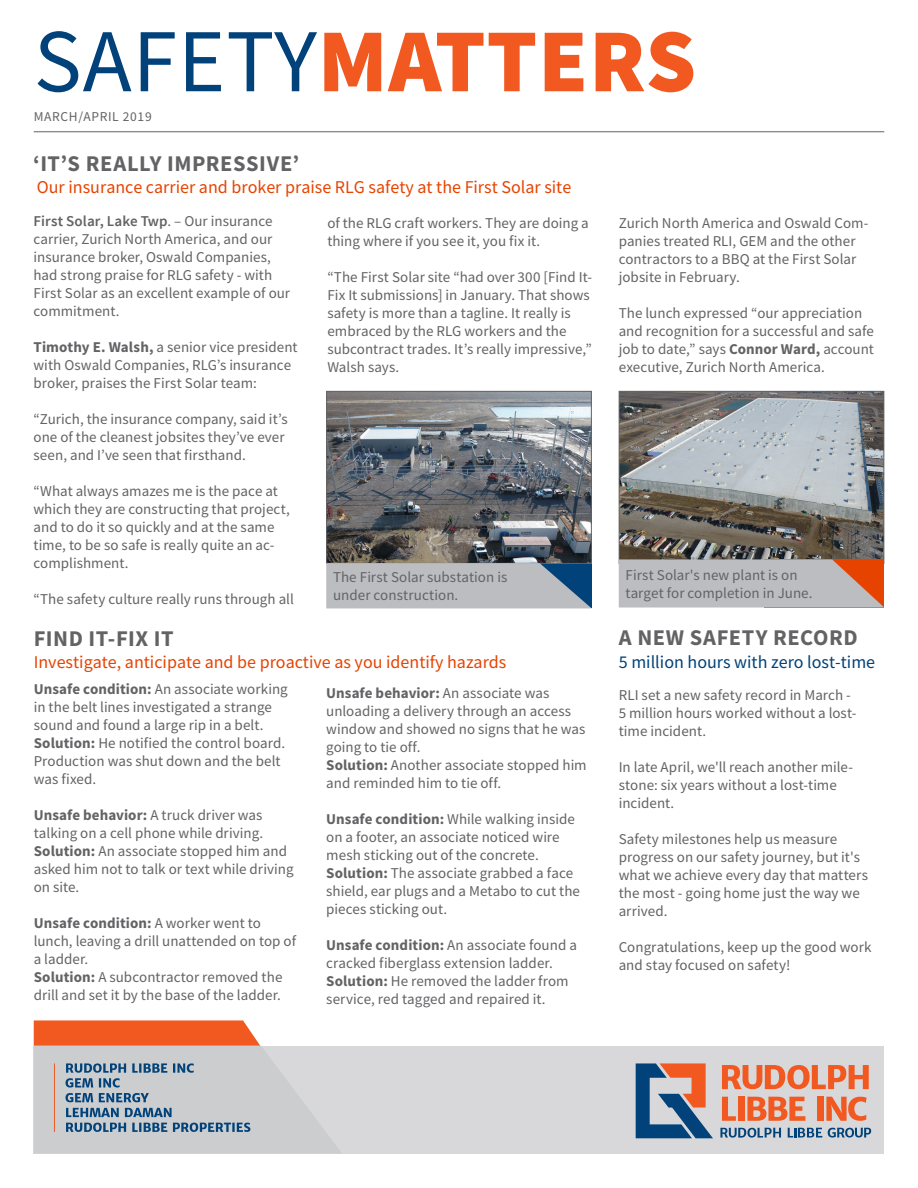
<style>
.page{position:relative;width:918px;height:1188px;background:#fff}
.page>*{position:absolute;margin:0;border:0;box-sizing:border-box;transform-origin:0 0}
.t1{font:900 90px "Source Sans Pro";letter-spacing:.01em;color:#f15921}
.t2{font:700 22.5px "Source Sans Pro";letter-spacing:.025em;color:#636366}
.t3{font:18px "Source Sans Pro";color:#e74300}
.t4{font:18px "Source Sans Pro";color:#004279}
.t5{font:15px/18px "Source Sans Pro";letter-spacing:.005em;color:#636366}
.Issue_Info{font:13.5px "Source Sans Pro";letter-spacing:.05em;color:#636366}
.s1{font-weight:400;color:#004279}
.s2{font-weight:600}
.s3{font-weight:700}
</style>
<div class="page">
<hr style="left:34px;top:132px;width:850px;height:1px;background:#636366">
<div style="left:34px;top:1046px;width:850px;height:108px;background:#d8d8da"></div>
<svg style="left:34px;top:1020px;width:307px;height:133px"></svg>
<svg style="left:636px;top:1063px;width:77px;height:75px"></svg>
<svg style="left:722px;top:1065px;width:147px;height:24px"></svg>
<svg style="left:722px;top:1097px;width:14px;height:24px"></svg>
<div style="left:738px;top:1097px;width:6px;height:24px;background:#f15921"></div>
<svg style="left:747px;top:1097px;width:58px;height:24px"></svg>
<div style="left:818px;top:1097px;width:6px;height:24px;background:#f15921"></div>
<svg style="left:826px;top:1097px;width:41px;height:24px"></svg>
<svg style="left:720px;top:1128px;width:61px;height:10px"></svg>
<svg style="left:788px;top:1128px;width:34px;height:10px"></svg>
<svg style="left:828px;top:1128px;width:43px;height:10px"></svg>
<img style="left:621px;top:393px;width:261px;height:166px">
<div style="left:619px;top:391px;width:265px;height:173px;border:1px solid #636366"></div>
<img style="left:328px;top:393px;width:262px;height:169px">
<div style="left:326px;top:391px;width:266px;height:173px;border:1px solid #636366"></div>
<svg style="left:326px;top:563px;width:266px;height:45px;background:#a9b0b8"></svg>
<svg style="left:619px;top:559px;width:265px;height:49px;background:#c0b0ab"></svg>
<h1 class="t1" style="left:34px;top:-1px;width:664px"><span class="s1">SAFETY</span>MATTERS</h1>
<p class="Issue_Info" style="left:34px;top:108px;width:119px">MARCH/APRIL 2019</p>
<p class="t2" style="left:33px;top:148px;width:268px">‘IT’S REALLY IMPRESSIVE’</p>
<p class="t3" style="left:37px;top:176px;width:536px">Our insurance carrier and broker praise RLG safety at the First Solar site</p>
<p class="t5" style="left:34px;top:212px;width:258px"><span class="s2">First Solar, Lake Twp</span>. – Our insurance carrier, Zurich North America, and our insurance broker, Oswald Companies, had strong praise for RLG safety - with First Solar as an excellent example of our commitment.</p>
<p class="t5" style="left:34px;top:338px;width:266px"><span class="s3">Timothy E. Walsh,</span> a senior vice president with Oswald Companies, RLG’s insurance broker, praises the First Solar team:</p>
<p class="t5" style="left:34px;top:410px;width:256px">“Zurich, the insurance company, said it’s one of the cleanest jobsites they’ve ever seen, and I’ve seen that firsthand.</p>
<p class="t5" style="left:34px;top:482px;width:258px">“What always amazes me is the pace at which they are constructing that project, and to do it so quickly and at the same time, to be so safe is really quite an ac&shy;complishment.</p>
<p class="t5" style="left:34px;top:590px;width:262px">“The safety culture really runs through all</p>
<p class="t5" style="left:327px;top:214px;width:263px">of the RLG craft workers. They are doing a thing where if you see it, you fix it.</p>
<p class="t5" style="left:327px;top:268px;width:266px">“The First Solar site “had over 300 [Find It-Fix It submissions] in January. That shows safety is more than a tagline. It really is embraced by the RLG workers and the subcontract trades. It’s really impressive,”</p>
<p class="t5" style="left:327px;top:358px;width:74px">Walsh says.</p>
<p class="t5" style="left:333px;top:568px;width:176px">The First Solar substation is under construction.</p>
<p class="t2" style="left:34px;top:623px;width:141px">FIND IT-FIX IT</p>
<p class="t3" style="left:34px;top:651px;width:474px">Investigate, anticipate and be proactive as you identify hazards</p>
<p class="t5" style="left:34px;top:680px;width:256px"><span class="s3">Unsafe condition:</span> An associate working in the belt lines investigated a strange sound and found a large rip in a belt.</p>
<p class="t5" style="left:34px;top:734px;width:253px"><span class="s3">Solution:</span> He notified the control board.<br>Production was shut down and the belt was fixed.</p>
<p class="t5" style="left:34px;top:806px;width:231px"><span class="s3">Unsafe behavior:</span> A truck driver was talking on a cell phone while driving.</p>
<p class="t5" style="left:34px;top:842px;width:261px"><span class="s3">Solution:</span> An associate stopped him and asked him not to talk or text while driving on site.</p>
<p class="t5" style="left:34px;top:914px;width:264px"><span class="s3">Unsafe condition:</span> A worker went to lunch, leaving a drill unattended on top of a ladder.</p>
<p class="t5" style="left:34px;top:968px;width:250px"><span class="s3">Solution:</span> A subcontractor removed the drill and set it by the base of the ladder.</p>
<p class="t5" style="left:326px;top:684px;width:261px"><span class="s3">Unsafe behavior:</span> An associate was unloading a delivery through an access window and showed no signs that he was going to tie off.</p>
<p class="t5" style="left:326px;top:756px;width:262px"><span class="s3">Solution:</span> Another associate stopped him and reminded him to tie off.</p>
<p class="t5" style="left:326px;top:810px;width:250px"><span class="s3">Unsafe condition:</span> While walking inside on a footer, an associate noticed wire mesh sticking out of the concrete.</p>
<p class="t5" style="left:326px;top:864px;width:255px"><span class="s3">Solution:</span> The associate grabbed a face shield, ear plugs and a Metabo to cut the pieces sticking out.</p>
<p class="t5" style="left:326px;top:936px;width:252px"><span class="s3">Unsafe condition:</span> An associate found a cracked fiberglass extension ladder.</p>
<p class="t5" style="left:326px;top:972px;width:244px"><span class="s3">Solution:</span> He removed the ladder from service, red tagged and repaired it.</p>
<p class="t5" style="left:619px;top:214px;width:251px">Zurich North America and Oswald Com&shy;panies treated RLI, GEM and the other contractors to a BBQ at the First Solar jobsite in February.</p>
<p class="t5" style="left:619px;top:304px;width:257px">The lunch expressed “our appreciation and recognition for a successful and safe job to date,” says <span class="s3">Connor Ward,</span> account executive, Zurich North America.</p>
<p class="t5" style="left:626px;top:566px;width:188px">First Solar's new plant is on target for completion in June.</p>
<p class="t2" style="left:619px;top:623px;width:241px">A NEW SAFETY RECORD</p>
<p class="t4" style="left:619px;top:651px;width:258px">5 million hours with zero lost-time</p>
<p class="t5" style="left:619px;top:686px;width:234px">RLI set a new safety record in March -</p>
<p class="t5" style="left:619px;top:704px;width:239px">5 million hours worked without a lost&shy;time incident.</p>
<p class="t5" style="left:619px;top:758px;width:236px">In late April, we'll reach another mile&shy;stone: six years without a lost-time incident.</p>
<p class="t5" style="left:619px;top:830px;width:251px">Safety milestones help us measure progress on our safety journey, but it's what we achieve every day that matters the most - going home just the way we arrived.</p>
<p class="t5" style="left:619px;top:938px;width:254px">Congratulations, keep up the good work and stay focused on safety!</p>
</div>
